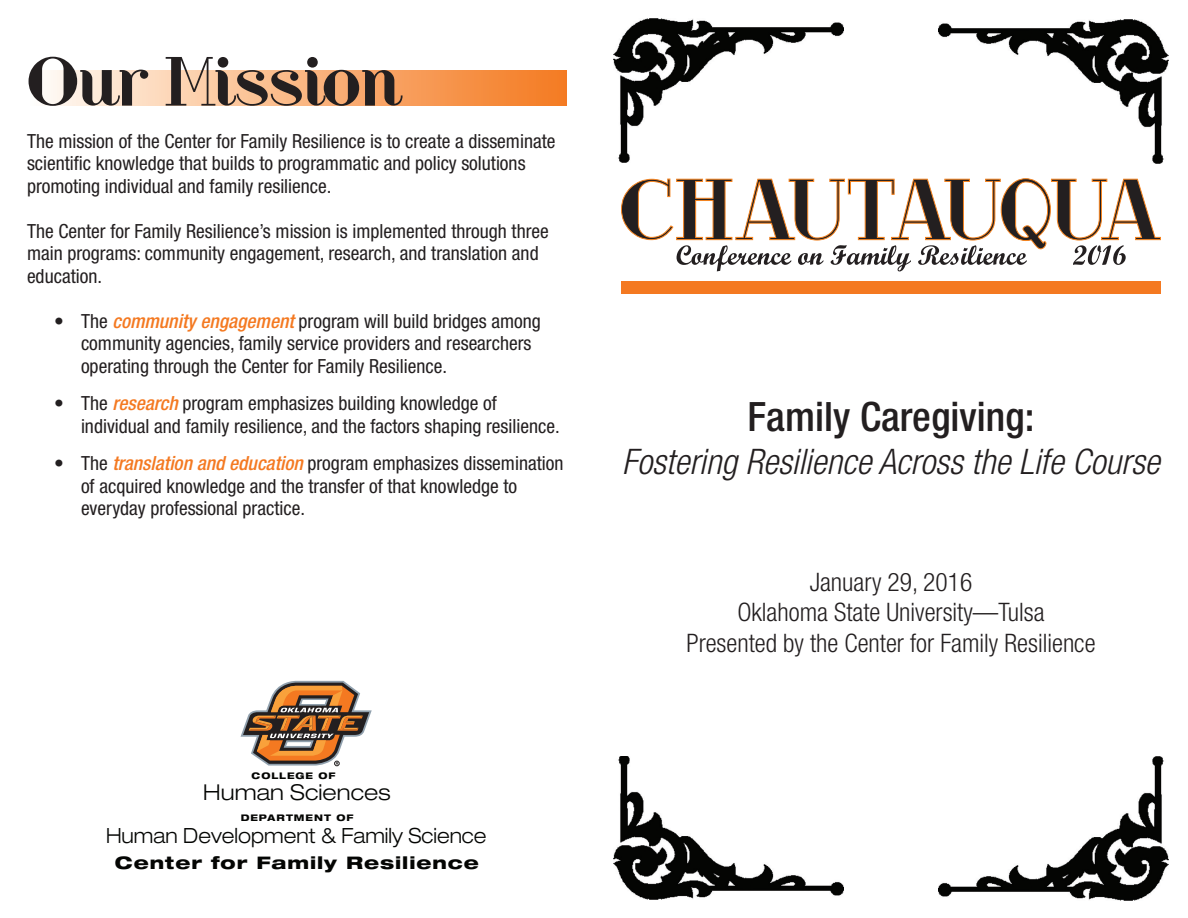
<style>
.page{position:relative;width:1188px;height:918px;background:#fff}
.page>*{position:absolute;margin:0;border:0;box-sizing:border-box;transform-origin:0 0}
.t1{font:64.5px "Riot Squad NF";color:#231f20}
.t2{font:500 condensed 40.5px "Helvetica Neue LT Std";color:#231f20}
.t3{font:italic 300 condensed 35.25px "Helvetica Neue LT Std";color:#231f20}
.t4{font:300 condensed 25.5px "Helvetica Neue LT Std";color:#231f20}
.t5{font:300 expanded 21.9px "Helvetica Neue LT Std";letter-spacing:.005em;color:#040503}
.t6{font:300 expanded 21px "Helvetica Neue LT Std";color:#040503;scale:.93 1}
.t7{font:condensed 19.5px/22.5px "Helvetica Neue LT Std";color:#231f20}
.t8{font:800 expanded 17.25px "Helvetica Neue LT Std";letter-spacing:.05em;color:#040503;scale:1.07 1}
.t9{font:800 expanded 9.15px "Helvetica Neue LT Std";letter-spacing:.105em;color:#040503}
.s1{font-weight:500;font-style:italic;color:#f47921}
</style>
<div class="page">
<img style="left:614px;top:756px;width:229px;height:144px">
<img style="left:939px;top:20px;width:229px;height:143px">
<svg style="left:621px;top:178px;width:540px;height:93px"></svg>
<div style="left:621px;top:281px;width:540px;height:13px;background:#f47921"></div>
<div style="left:27px;top:70px;width:540px;height:36px;background:linear-gradient(to right,#fffbf4,#f4781d)"></div>
<img style="left:614px;top:18px;width:229px;height:144px">
<img style="left:939px;top:757px;width:229px;height:144px">
<svg style="left:241px;top:681px;width:131px;height:85px"></svg>
<p class="t1" style="left:27px;top:47px;width:375px">Our Mission</p>
<p class="t7" style="left:27px;top:130px;width:530px">The mission of the Center for Family Resilience is to create a disseminate scientific knowledge that builds to programmatic and policy solutions promoting individual and family resilience.</p>
<p class="t7" style="left:27px;top:220px;width:523px">The Center for Family Resilience’s mission is implemented through three main programs: community engagement, research, and translation and education.</p>
<p class="t7" style="left:81px;top:310px;width:461px;text-indent:-27px">• The <span class="s1">community engagement</span> program will build bridges among community agencies, family service providers and researchers operating through the Center for Family Resilience.</p>
<p class="t7" style="left:81px;top:392px;width:480px;text-indent:-27px">• The <span class="s1">research</span> program emphasizes building knowledge of individual and family resilience, and the factors shaping resilience.</p>
<p class="t7" style="left:81px;top:452px;width:484px;text-indent:-27px">• The <span class="s1">translation and education</span> program emphasizes dissemination of acquired knowledge and the transfer of that knowledge to everyday professional practice.</p>
<p class="t9" style="left:252px;top:770px;width:85px">COLLEGE OF</p>
<p class="t5" style="left:203px;top:779px;width:189px">Human Sciences</p>
<p class="t9" style="left:241px;top:812px;width:114px">DEPARTMENT OF</p>
<p class="t8" style="left:115px;top:852px;width:342px">Center for Family Resilience</p>
<p class="t6" style="left:106px;top:823px;width:411px">Human Development &amp; Family Science</p>
<p class="t2" style="left:748px;top:393px;width:288px">Family Caregiving:</p>
<p class="t3" style="left:622px;top:441px;width:539px">Fostering Resilience Across the Life Course</p>
<p class="t4" style="left:810px;top:567px;width:164px">January 29, 2016</p>
<p class="t4" style="left:737px;top:598px;width:309px">Oklahoma State University—Tulsa</p>
<p class="t4" style="left:686px;top:628px;width:411px">Presented by the Center for Family Resilience</p>
</div>
